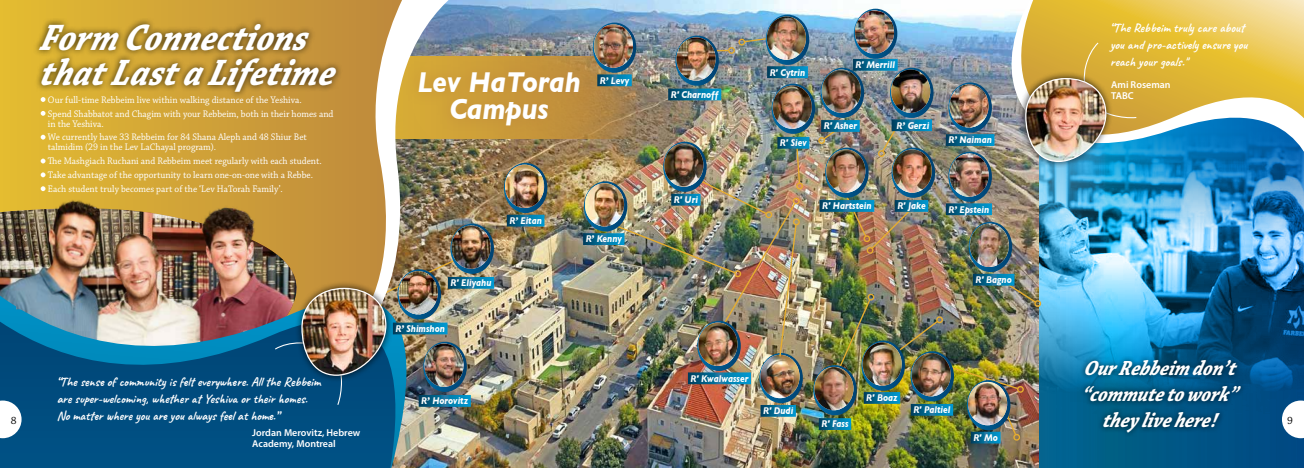
<style>
.page{position:relative;width:1304px;height:468px;background:#fff}
.page>*{position:absolute;margin:0;border:0;box-sizing:border-box;transform-origin:0 0}
.t1{font:italic 700 38.7px/35px "Chaparral Pro";color:#fff;scale:.86 1}
.t2{font:italic 700 29.3px/27px "Gill Sans";color:#fff;text-align:center;scale:.9 1}
.t3{font:italic 700 21.5px/26px "Chaparral Pro";color:#fff;text-align:center;scale:.86 1}
.t4{font:700 13px/17px "Caveat";color:#fff}
.t5{font:11px "Chaparral Pro";color:#000}
.t6{font:10px/13.8px "Chaparral Pro";color:#fff;scale:.94 1}
.t7{font:italic 700 10px "Gill Sans";color:#fff;scale:.85 1}
.t8{font:600 10px/11px "Myriad Pro";color:#fff}
</style>
<div class="page">
<div style="left:1030px;top:115px;width:274px;height:353px;background:linear-gradient(to right,#01678d,#004881)"></div>
<img style="left:1042px;top:380px;width:262px;height:33px">
<div style="left:1079px;top:354px;width:167px;height:84px;background:#000;opacity:.75"></div>
<img style="left:420px;top:0;width:619px;height:468px">
<svg style="left:468px;top:57px;width:170px;height:82px;background:#aa854e"></svg>
<div style="left:867px;top:247px;width:6px;height:7px;border:1px solid #e6ad2f;border-radius:50%"></div>
<img style="left:402px;top:0;width:66px;height:224px">
<div style="left:728px;top:47px;width:7px;height:7px;border:1px solid #e6ad2f;border-radius:50%"></div>
<svg style="left:890px;top:68px;width:43px;height:50px"></svg>
<img style="left:891px;top:69px;width:39px;height:44px">
<svg style="left:0;top:0;width:402px;height:224px;background:#d2a746"></svg>
<svg style="left:772px;top:84px;width:43px;height:50px"></svg>
<img style="left:773px;top:85px;width:39px;height:44px">
<svg style="left:892px;top:119px;width:40px;height:8px"></svg>
<div style="left:819px;top:200px;width:55px;height:12px;background:#003e5e"></div>
<svg style="left:971px;top:440px;width:30px;height:3px"></svg>
<img style="left:813px;top:282px;width:229px;height:158px">
<img style="left:912px;top:353px;width:39px;height:43px">
<svg style="left:911px;top:404px;width:42px;height:11px"></svg>
<svg style="left:819px;top:418px;width:32px;height:12px"></svg>
<svg style="left:777px;top:137px;width:32px;height:12px"></svg>
<svg style="left:675px;top:36px;width:55px;height:50px"></svg>
<img style="left:676px;top:37px;width:40px;height:44px">
<svg style="left:668px;top:89px;width:53px;height:11px"></svg>
<svg style="left:864px;top:392px;width:36px;height:12px"></svg>
<img style="left:584px;top:142px;width:219px;height:261px">
<div style="left:793px;top:218px;width:7px;height:7px;border:1px solid #e6ad2f;border-radius:50%"></div>
<svg style="left:761px;top:405px;width:35px;height:12px"></svg>
<svg style="left:583px;top:233px;width:41px;height:12px"></svg>
<svg style="left:504px;top:163px;width:43px;height:50px"></svg>
<img style="left:505px;top:165px;width:39px;height:43px">
<svg style="left:507px;top:215px;width:37px;height:11px"></svg>
<div style="left:406px;top:59px;width:186px;height:79px;background:#bc863c;opacity:.75"></div>
<img style="left:0;top:259px;width:420px;height:209px">
<svg style="left:0;top:320px;width:403px;height:148px;background:#125d8b"></svg>
<img style="left:938px;top:0;width:366px;height:380px">
<svg style="left:994px;top:0;width:310px;height:171px;background:#b4b57c"></svg>
<div style="left:33px;top:17px;width:310px;height:81px;background:#000;opacity:.75"></div>
<svg style="left:419px;top:406px;width:52px;height:1px"></svg>
<img style="left:274px;top:224px;width:220px;height:182px">
<div style="left:1018px;top:71px;width:95px;height:98px;background:#000;opacity:.75"></div>
<img style="left:1025px;top:41px;width:112px;height:122px">
<svg style="left:821px;top:68px;width:43px;height:50px"></svg>
<img style="left:822px;top:69px;width:39px;height:44px">
<img style="left:822px;top:127px;width:113px;height:123px">
<div style="left:818px;top:137px;width:7px;height:7px;border:1px solid #e6ad2f;border-radius:50%"></div>
<div style="left:738px;top:39px;width:7px;height:6px;border:1px solid #e6ad2f;border-radius:50%"></div>
<svg style="left:743px;top:15px;width:66px;height:50px;background:#7295a9"></svg>
<img style="left:767px;top:16px;width:39px;height:44px">
<svg style="left:767px;top:66px;width:41px;height:12px"></svg>
<svg style="left:854px;top:9px;width:43px;height:50px"></svg>
<img style="left:855px;top:10px;width:39px;height:44px">
<svg style="left:853px;top:59px;width:45px;height:12px"></svg>
<svg style="left:593px;top:23px;width:43px;height:50px"></svg>
<img style="left:594px;top:24px;width:39px;height:44px">
<svg style="left:597px;top:74px;width:35px;height:12px"></svg>
<svg style="left:41px;top:97px;width:5px;height:5px"></svg>
<svg style="left:41px;top:111px;width:5px;height:5px"></svg>
<svg style="left:41px;top:135px;width:5px;height:5px"></svg>
<svg style="left:41px;top:159px;width:5px;height:4px"></svg>
<svg style="left:41px;top:172px;width:5px;height:4px"></svg>
<svg style="left:821px;top:120px;width:39px;height:12px"></svg>
<img style="left:16px;top:176px;width:264px;height:135px">
<svg style="left:0;top:400px;width:22px;height:38px"></svg>
<svg style="left:1282px;top:400px;width:22px;height:38px"></svg>
<h1 class="t1" style="left:39px;top:22px;width:359px">Form Connections thatLastaLifetime</h1>
<p class="t6" style="left:48px;top:93px;width:305px">Our full-time Rebbeim live within walking distance of the Yeshiva.<br>Spend Shabbatot and Chagim with your Rebbeim, both in their homes and</p>
<p class="t6" style="left:48px;top:117px;width:277px">in the Yeshiva.<br>We currently have 33 Rebbeim for 84 Shana Aleph and 48 Shiur Bet</p>
<p class="t6" style="left:48px;top:141px;width:293px">talmidim (29 in the Lev LaChayal program).<br>The Mashgiach Ruchani and Rebbeim meet regularly with each student.<br>Take advantage of the opportunity to learn one-on-one with a Rebbe.<br>Each student truly becomes part of the ‘Lev HaTorah Family’.</p>
<h2 class="t2" style="left:418px;top:69px;width:183px">Lev HaTorah<br>Campus</h2>
<p class="t7" style="left:600px;top:74px;width:36px">R’ Levy</p>
<p class="t7" style="left:509px;top:215px;width:40px">R’ Eitan</p>
<p class="t7" style="left:450px;top:277px;width:50px">R' Eliyahu</p>
<p class="t7" style="left:395px;top:322px;width:60px">R’ Shimshon</p>
<p class="t7" style="left:586px;top:233px;width:44px">R’ Kenny</p>
<p class="t7" style="left:671px;top:89px;width:58px">R' Charnoff</p>
<p class="t7" style="left:674px;top:194px;width:30px">R' Uri</p>
<p class="t7" style="left:770px;top:66px;width:43px">R' Cytrin</p>
<p class="t7" style="left:856px;top:59px;width:48px">R' Merrill</p>
<p class="t7" style="left:824px;top:120px;width:41px">R' Asher</p>
<p class="t7" style="left:897px;top:119px;width:40px">R’ Gerzi</p>
<p class="t7" style="left:780px;top:137px;width:33px">R' Siev</p>
<p class="t7" style="left:948px;top:134px;width:53px">R’ Naiman</p>
<p class="t7" style="left:822px;top:200px;width:60px">R' Hartstein</p>
<p class="t7" style="left:897px;top:200px;width:35px">R' Jake</p>
<p class="t7" style="left:948px;top:203px;width:50px">R’ Epstein</p>
<p class="t7" style="left:975px;top:274px;width:44px">R' Bagno</p>
<h3 class="t4" style="left:1110px;top:20px;width:139px">“The Rebbeim truly care about you and pro-actively ensure you reach your goals."</h3>
<p class="t8" style="left:1111px;top:79px;width:61px">Ami Roseman<br>TABC</p>
<h3 class="t3" style="left:1082px;top:356px;width:190px">OurRebbeim don’t “commutetowork” they livehere!</h3>
<p class="t7" style="left:690px;top:372px;width:70px">R' Kwalwasser</p>
<h3 class="t4" style="left:57px;top:373px;width:265px">“The sense of community is felt everywhere. All the Rebbeim are super-welcoming, whether at Yeshiva or their homes.<br>No matter where you are you always feel at home.”</h3>
<p class="t7" style="left:866px;top:392px;width:38px">R' Boaz</p>
<p class="t7" style="left:421px;top:395px;width:57px">R’ Horovitz</p>
<p class="t7" style="left:913px;top:404px;width:45px">R' Paltiel</p>
<p class="t7" style="left:763px;top:405px;width:37px">R' Dudi</p>
<p class="t5" style="left:11px;top:414px;width:7px">8</p>
<p class="t5" style="left:1287px;top:414px;width:7px">9</p>
<p class="t7" style="left:821px;top:418px;width:33px">R' Fass</p>
<p class="t8" style="left:252px;top:427px;width:110px">Jordan Merovitz, Hebrew<br>Academy, Montreal</p>
<p class="t7" style="left:973px;top:431px;width:31px">R' Mo</p>
</div>
